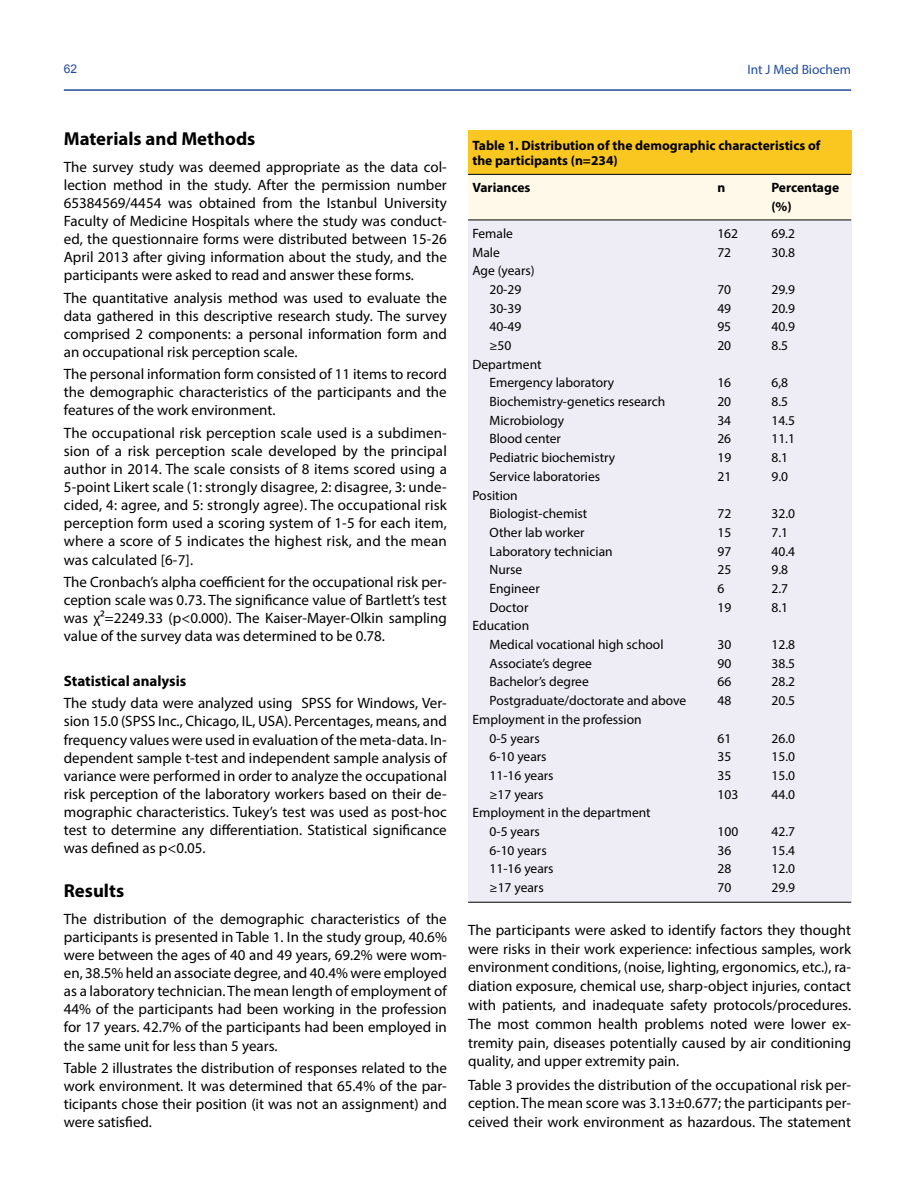
<style>
.page{position:relative;width:915px;height:1191px;background:#fff}
.page>*{position:absolute;margin:0;border:0;box-sizing:border-box;transform-origin:0 0}
.t1{font:700 18.75px "Myriad Pro";color:#000}
.t2{font:15px/18.1px "Myriad Pro";color:#000;text-align:justify}
.t3{font:700 15px "Myriad Pro";color:#000}
.t4{font:13.5px/18.8px "Myriad Pro";color:#000}
.t5{font:700 13.5px/14.4px "Myriad Pro";color:#000}
.t6{font:13.5px "Myriad Pro";color:#204b9d}
.t7{font:12px "Arial";color:#204b9d}
</style>
<div class="page">
<hr style="left:64px;top:89px;width:786px;height:2px;background:#204b9d">
<div style="left:468px;top:220px;width:382px;height:682px;background:#eeedf5"></div>
<div style="left:468px;top:131px;width:382px;height:43px;background:#fac720"></div>
<div style="left:468px;top:174px;width:382px;height:46px;background:#fef9e9"></div>
<hr style="left:468px;top:174px;width:382px;height:1px;background:#000">
<hr style="left:468px;top:220px;width:382px;height:1px;background:#000">
<hr style="left:468px;top:902px;width:382px;height:1px;background:#000">
<p class="t7" style="left:64px;top:60px;width:15px">62</p>
<p class="t6" style="left:747px;top:61px;width:105px">Int J Med Biochem</p>
<p class="t1" style="left:64px;top:126px;width:193px">Materials and Methods</p>
<p class="t2" style="left:64px;top:157px;width:384px">The survey study was deemed appropriate as the data col&shy;lection method in the study. After the permission number 65384569/4454 was obtained from the Istanbul University Faculty of Medicine Hospitals where the study was conduct&shy;ed, the questionnaire forms were distributed between 15-26<br>April 2013 after giving information about the study, and the participants were asked to read and answer these forms.</p>
<p class="t2" style="left:64px;top:288px;width:384px">The quantitative analysis method was used to evaluate the data gathered in this descriptive research study. The survey comprised 2 components: a personal information form and an occupational risk perception scale.</p>
<p class="t2" style="left:64px;top:365px;width:384px">The personal information form consisted of 11 items to record the demographic characteristics of the participants and the features of the work environment.</p>
<p class="t2" style="left:64px;top:423px;width:384px">The occupational risk perception scale used is a subdimen&shy;sion of a risk perception scale developed by the principal author in 2014. The scale consists of 8 items scored using a 5-point Likert scale (1: strongly disagree, 2: disagree, 3: unde&shy;cided, 4: agree, and 5: strongly agree). The occupational risk perception form used a scoring system of 1-5 for each item, where a score of 5 indicates the highest risk, and the mean was calculated [6-7].</p>
<p class="t2" style="left:64px;top:572px;width:384px">The Cronbach’s alpha coefficient for the occupational risk per&shy;ception scale was 0.73. The significance value of Bartlett’s test was χ²=2249.33 (p&lt;0.000). The Kaiser-Mayer-Olkin sampling value of the survey data was determined to be 0.78.</p>
<p class="t3" style="left:64px;top:671px;width:124px">Statistical analysis</p>
<p class="t2" style="left:64px;top:694px;width:384px">The study data were analyzed using SPSS for Windows, Ver&shy;sion 15.0 (SPSS Inc., Chicago, IL, USA). Percentages, means, and frequency values were used in evaluation of the meta-data. In&shy;dependent sample t-test and independent sample analysis of variance were performed in order to analyze the occupational risk perception of the laboratory workers based on their de&shy;mographic characteristics. Tukey’s test was used as post-hoc test to determine any differentiation. Statistical significance was defined as p&lt;0.05.</p>
<p class="t1" style="left:64px;top:878px;width:62px">Results</p>
<p class="t2" style="left:64px;top:909px;width:384px">The distribution of the demographic characteristics of the participants is presented in Table 1. In the study group, 40.6% were between the ages of 40 and 49 years, 69.2% were wom&shy;en, 38.5% held an associate degree, and 40.4% were employed as a laboratory technician. The mean length of employment of 44% of the participants had been working in the profession for 17 years. 42.7% of the participants had been employed in the same unit for less than 5 years.</p>
<p class="t2" style="left:64px;top:1058px;width:384px">Table 2 illustrates the distribution of responses related to the work environment. It was determined that 65.4% of the par&shy;ticipants chose their position (it was not an assignment) and were satisfied.</p>
<p class="t5" style="left:472px;top:138px;width:349px">Table 1. Distribution of the demographic characteristics of the participants (n=234)</p>
<p class="t5" style="left:472px;top:180px;width:59px">Variances</p>
<p class="t5" style="left:717px;top:180px;width:9px">n</p>
<p class="t5" style="left:771px;top:178px;width:69px;line-height:18.8px">Percentage (%)</p>
<p class="t4" style="left:472px;top:224px;width:42px">Female</p>
<p class="t4" style="left:717px;top:224px;width:22px">162</p>
<p class="t4" style="left:771px;top:224px;width:25px">69.2</p>
<p class="t4" style="left:472px;top:242px;width:29px">Male</p>
<p class="t4" style="left:717px;top:242px;width:15px">72</p>
<p class="t4" style="left:771px;top:242px;width:25px">30.8</p>
<p class="t4" style="left:472px;top:261px;width:64px;text-align:center">Age (years)<br>20-29</p>
<p class="t4" style="left:717px;top:280px;width:15px">70</p>
<p class="t4" style="left:771px;top:280px;width:25px">29.9</p>
<p class="t4" style="left:489px;top:298px;width:33px">30-39</p>
<p class="t4" style="left:717px;top:298px;width:15px">49</p>
<p class="t4" style="left:771px;top:298px;width:25px">20.9</p>
<p class="t4" style="left:489px;top:317px;width:33px">40-49</p>
<p class="t4" style="left:717px;top:317px;width:15px">95</p>
<p class="t4" style="left:771px;top:317px;width:25px">40.9</p>
<p class="t4" style="left:489px;top:336px;width:23px">≥50</p>
<p class="t4" style="left:717px;top:336px;width:15px">20</p>
<p class="t4" style="left:771px;top:336px;width:18px">8.5</p>
<p class="t4" style="left:489px;top:354px;width:126px;text-indent:-17px">Department<br>Emergency laboratory</p>
<p class="t4" style="left:717px;top:373px;width:15px">16</p>
<p class="t4" style="left:771px;top:373px;width:18px">6,8</p>
<p class="t4" style="left:489px;top:392px;width:177px">Biochemistry-genetics research</p>
<p class="t4" style="left:717px;top:392px;width:15px">20</p>
<p class="t4" style="left:771px;top:392px;width:18px">8.5</p>
<p class="t4" style="left:489px;top:410px;width:76px">Microbiology</p>
<p class="t4" style="left:717px;top:410px;width:15px">34</p>
<p class="t4" style="left:771px;top:410px;width:25px">14.5</p>
<p class="t4" style="left:489px;top:429px;width:73px">Blood center</p>
<p class="t4" style="left:717px;top:429px;width:15px">26</p>
<p class="t4" style="left:771px;top:429px;width:25px">11.1</p>
<p class="t4" style="left:489px;top:448px;width:127px">Pediatric biochemistry</p>
<p class="t4" style="left:717px;top:448px;width:15px">19</p>
<p class="t4" style="left:771px;top:448px;width:18px">8.1</p>
<p class="t4" style="left:489px;top:467px;width:112px">Service laboratories</p>
<p class="t4" style="left:717px;top:467px;width:15px">21</p>
<p class="t4" style="left:771px;top:467px;width:18px">9.0</p>
<p class="t4" style="left:489px;top:485px;width:99px;text-indent:-17px">Position<br>Biologist-chemist</p>
<p class="t4" style="left:717px;top:504px;width:15px">72</p>
<p class="t4" style="left:771px;top:504px;width:25px">32.0</p>
<p class="t4" style="left:489px;top:523px;width:96px">Other lab worker</p>
<p class="t4" style="left:717px;top:523px;width:15px">15</p>
<p class="t4" style="left:771px;top:523px;width:18px">7.1</p>
<p class="t4" style="left:489px;top:541px;width:125px">Laboratory technician</p>
<p class="t4" style="left:717px;top:541px;width:15px">97</p>
<p class="t4" style="left:771px;top:541px;width:25px">40.4</p>
<p class="t4" style="left:489px;top:560px;width:34px">Nurse</p>
<p class="t4" style="left:717px;top:560px;width:15px">25</p>
<p class="t4" style="left:771px;top:560px;width:18px">9.8</p>
<p class="t4" style="left:489px;top:579px;width:52px">Engineer</p>
<p class="t4" style="left:717px;top:579px;width:8px">6</p>
<p class="t4" style="left:771px;top:579px;width:18px">2.7</p>
<p class="t4" style="left:489px;top:597px;width:40px">Doctor</p>
<p class="t4" style="left:717px;top:597px;width:15px">19</p>
<p class="t4" style="left:771px;top:597px;width:18px">8.1</p>
<p class="t4" style="left:489px;top:616px;width:175px;text-indent:-17px">Education<br>Medical vocational high school</p>
<p class="t4" style="left:717px;top:635px;width:15px">30</p>
<p class="t4" style="left:771px;top:635px;width:25px">12.8</p>
<p class="t4" style="left:489px;top:653px;width:104px">Associate’s degree</p>
<p class="t4" style="left:717px;top:653px;width:15px">90</p>
<p class="t4" style="left:771px;top:653px;width:25px">38.5</p>
<p class="t4" style="left:489px;top:672px;width:101px">Bachelor’s degree</p>
<p class="t4" style="left:717px;top:672px;width:15px">66</p>
<p class="t4" style="left:771px;top:672px;width:25px">28.2</p>
<p class="t4" style="left:489px;top:691px;width:198px">Postgraduate/doctorate and above</p>
<p class="t4" style="left:717px;top:691px;width:15px">48</p>
<p class="t4" style="left:771px;top:691px;width:25px">20.5</p>
<p class="t4" style="left:489px;top:709px;width:153px;text-indent:-17px">Employment in the profession<br>0-5 years</p>
<p class="t4" style="left:717px;top:728px;width:15px">61</p>
<p class="t4" style="left:771px;top:728px;width:25px">26.0</p>
<p class="t4" style="left:489px;top:747px;width:59px">6-10 years</p>
<p class="t4" style="left:717px;top:747px;width:15px">35</p>
<p class="t4" style="left:771px;top:747px;width:25px">15.0</p>
<p class="t4" style="left:489px;top:765px;width:65px">11-16 years</p>
<p class="t4" style="left:717px;top:765px;width:15px">35</p>
<p class="t4" style="left:771px;top:765px;width:25px">15.0</p>
<p class="t4" style="left:489px;top:784px;width:56px">≥17 years</p>
<p class="t4" style="left:717px;top:784px;width:22px">103</p>
<p class="t4" style="left:771px;top:784px;width:25px">44.0</p>
<p class="t4" style="left:489px;top:803px;width:163px;text-indent:-17px">Employment in the department<br>0-5 years</p>
<p class="t4" style="left:717px;top:822px;width:22px">100</p>
<p class="t4" style="left:771px;top:822px;width:25px">42.7</p>
<p class="t4" style="left:489px;top:840px;width:59px">6-10 years</p>
<p class="t4" style="left:717px;top:840px;width:15px">36</p>
<p class="t4" style="left:771px;top:840px;width:25px">15.4</p>
<p class="t4" style="left:489px;top:859px;width:65px">11-16 years</p>
<p class="t4" style="left:717px;top:859px;width:15px">28</p>
<p class="t4" style="left:771px;top:859px;width:25px">12.0</p>
<p class="t4" style="left:489px;top:878px;width:56px">≥17 years</p>
<p class="t4" style="left:717px;top:878px;width:15px">70</p>
<p class="t4" style="left:771px;top:878px;width:25px">29.9</p>
<p class="t2" style="left:468px;top:920px;width:384px;line-height:18.8px">The participants were asked to identify factors they thought were risks in their work experience: infectious samples, work environment conditions, (noise, lighting, ergonomics, etc.), ra&shy;diation exposure, chemical use, sharp-object injuries, contact with patients, and inadequate safety protocols/procedures.<br>The most common health problems noted were lower ex&shy;tremity pain, diseases potentially caused by air conditioning quality, and upper extremity pain.</p>
<p class="t2" style="left:468px;top:1074px;width:384px;line-height:18.8px">Table 3 provides the distribution of the occupational risk per&shy;ception. The mean score was 3.13±0.677; the participants per&shy;ceived their work environment as hazardous. The statement</p>
</div>
